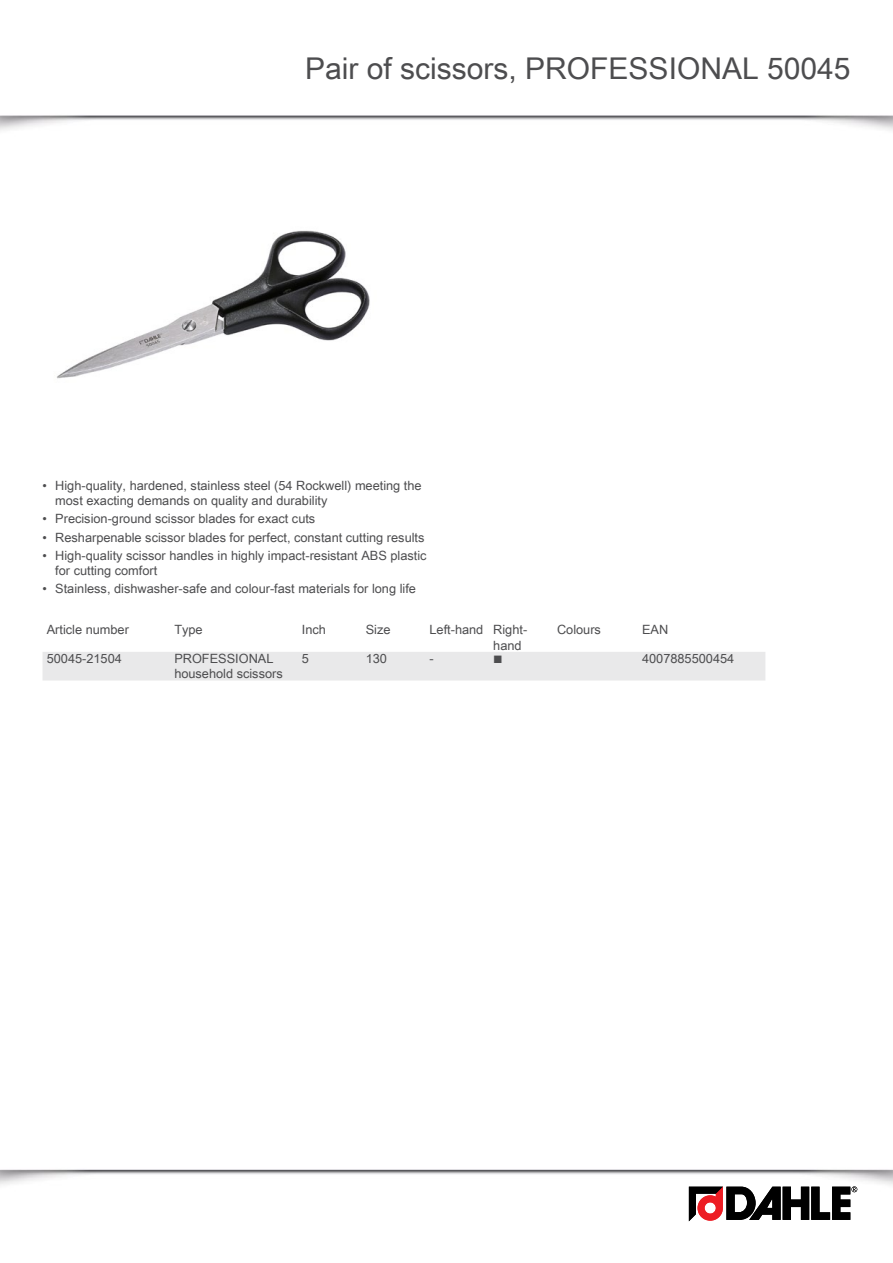
<style>
.page{position:relative;width:893px;height:1263px;background:#fff}
.page>*{position:absolute;margin:0;border:0;box-sizing:border-box;transform-origin:0 0}
.overline_dah{font:30px "Arial Unicode MS";color:#4d4d4f}
.tabelle_dah{font:12.75px/15.3px "Arial Unicode MS";color:#4d4d4f}
.tabelle_ueberschrift{font:12.75px/15.3px "Arial Unicode MS";color:#4d4d4f}
.tabelle_dah-2{font:12.75px "Wingdings";color:#4d4d4f}
</style>
<div class="page">
<img style="left:0;top:115px;width:893px;height:16px">
<img style="left:0;top:1169px;width:893px;height:47px">
<svg style="left:689px;top:1186px;width:168px;height:35px"></svg>
<img style="left:57px;top:230px;width:313px;height:149px">
<div style="left:43px;top:652px;width:722px;height:28px;background:#e9e9ea"></div>
<p class="overline_dah" style="left:305px;top:47px;width:547px">Pair of scissors, PROFESSIONAL 50045</p>
<p class="tabelle_dah" style="left:55px;top:477px;width:368px;text-indent:-13px">• High-quality, hardened, stainless steel (54 Rockwell) meeting the most exacting demands on quality and durability</p>
<p class="tabelle_dah" style="left:43px;top:511px;width:274px">• Precision-ground scissor blades for exact cuts</p>
<p class="tabelle_dah" style="left:43px;top:529px;width:383px">• Resharpenable scissor blades for perfect, constant cutting results</p>
<p class="tabelle_dah" style="left:55px;top:547px;width:373px;text-indent:-13px">• High-quality scissor handles in highly impact-resistant ABS plastic for cutting comfort</p>
<p class="tabelle_dah" style="left:43px;top:581px;width:375px">• Stainless, dishwasher-safe and colour-fast materials for long life</p>
<p class="tabelle_ueberschrift" style="left:47px;top:622px;width:84px">Article number</p>
<p class="tabelle_ueberschrift" style="left:174px;top:622px;width:30px">Type</p>
<p class="tabelle_ueberschrift" style="left:302px;top:622px;width:26px">Inch</p>
<p class="tabelle_ueberschrift" style="left:366px;top:622px;width:26px">Size</p>
<p class="tabelle_ueberschrift" style="left:429px;top:622px;width:55px">Left-hand</p>
<p class="tabelle_ueberschrift" style="left:493px;top:622px;width:36px">Right&shy;hand</p>
<p class="tabelle_ueberschrift" style="left:557px;top:622px;width:45px">Colours</p>
<p class="tabelle_ueberschrift" style="left:642px;top:622px;width:28px">EAN</p>
<p class="tabelle_ueberschrift" style="left:47px;top:651px;width:77px">50045-21504</p>
<p class="tabelle_dah" style="left:174px;top:651px;width:110px">PROFESSIONAL household scissors</p>
<p class="tabelle_dah" style="left:302px;top:651px;width:9px">5</p>
<p class="tabelle_dah" style="left:366px;top:651px;width:23px">130</p>
<p class="tabelle_dah" style="left:429px;top:651px;width:6px">-</p>
<p class="tabelle_dah-2" style="left:493px;top:652px;width:11px">■</p>
<p class="tabelle_dah" style="left:642px;top:651px;width:94px">4007885500454</p>
</div>
